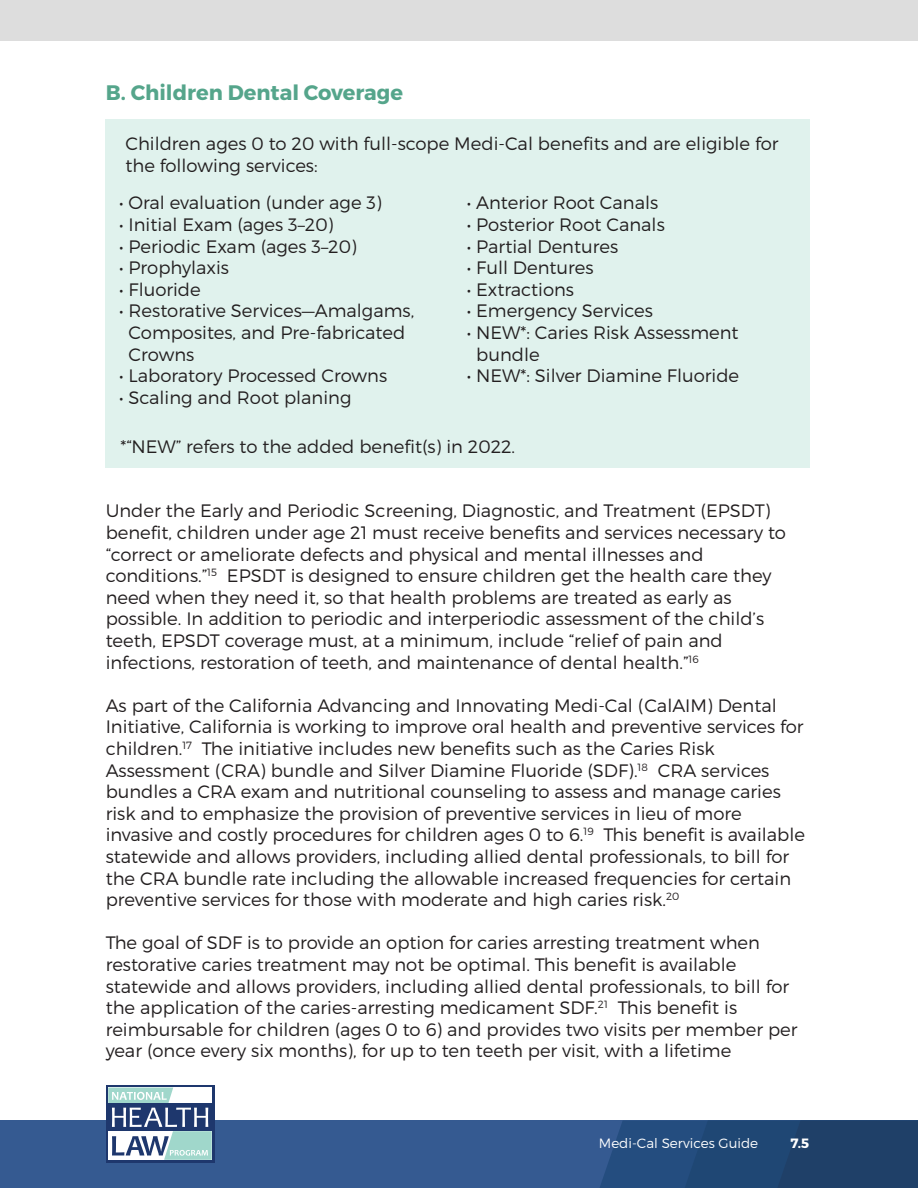
<style>
.page{position:relative;width:918px;height:1188px;background:#fff}
.page>*{position:absolute;margin:0;border:0;box-sizing:border-box;transform-origin:0 0}
.t1{font:700 21px "Montserrat";color:#55a58b}
.t2{font:300 18px/21.6px "Montserrat";color:#231f20}
.t3{font:300 13.5px "Montserrat";color:#fff}
.t4{font:700 13.5px "Montserrat";color:#fff}
</style>
<div class="page">
<div style="left:0;top:1120px;width:918px;height:68px;background:#355a91"></div>
<svg style="left:600px;top:1120px;width:318px;height:68px;background:#214673"></svg>
<svg style="left:106px;top:1085px;width:109px;height:78px"></svg>
<svg style="left:108px;top:1088px;width:104px;height:72px;background:#91a8ba"></svg>
<div style="left:0;top:0;width:918px;height:40px;background:#ddd"></div>
<div style="left:106px;top:120px;width:704px;height:72px;background:#e0f2ed"></div>
<div style="left:106px;top:395px;width:704px;height:73px;background:#e0f2ed"></div>
<div style="left:106px;top:178px;width:704px;height:240px;background:#e0f2ed"></div>
<p class="t1" style="left:106px;top:80px;width:299px">B. Children Dental Coverage</p>
<p class="t2" style="left:125px;top:133px;width:655px">Children ages 0 to 20 with full-scope Medi-Cal benefits and are eligible for the following services:</p>
<p class="t2" style="left:119px;top:192px;width:264px">• Oral evaluation (under age 3)</p>
<p class="t2" style="left:119px;top:213px;width:216px">• Initial Exam (ages 3–20)</p>
<p class="t2" style="left:119px;top:235px;width:239px">• Periodic Exam (ages 3–20)</p>
<p class="t2" style="left:119px;top:257px;width:111px">• Prophylaxis</p>
<p class="t2" style="left:119px;top:278px;width:83px">• Fluoride</p>
<p class="t2" style="left:129px;top:300px;width:287px;text-indent:-9px">• Restorative Services—Amalgams,<br>Composites, and Pre-fabricated<br>Crowns</p>
<p class="t2" style="left:119px;top:365px;width:270px">• Laboratory Processed Crowns</p>
<p class="t2" style="left:119px;top:386px;width:234px">• Scaling and Root planing</p>
<p class="t2" style="left:467px;top:192px;width:193px">• Anterior Root Canals</p>
<p class="t2" style="left:467px;top:213px;width:199px">• Posterior Root Canals</p>
<p class="t2" style="left:467px;top:235px;width:153px">• Partial Dentures</p>
<p class="t2" style="left:467px;top:257px;width:128px">• Full Dentures</p>
<p class="t2" style="left:467px;top:278px;width:109px">• Extractions</p>
<p class="t2" style="left:467px;top:300px;width:188px">• Emergency Services</p>
<p class="t2" style="left:476px;top:321px;width:264px;text-indent:-9px">• NEW*: Caries Risk Assessment bundle</p>
<p class="t2" style="left:467px;top:365px;width:274px">• NEW*: Silver Diamine Fluoride</p>
<p class="t2" style="left:120px;top:435px;width:396px">*“NEW” refers to the added benefit(s) in 2022.</p>
<p class="t2" style="left:106px;top:500px;width:682px">Under the Early and Periodic Screening, Diagnostic, and Treatment (EPSDT) benefit, children under age 21 must receive benefits and services necessary to “correct or ameliorate defects and physical and mental illnesses and conditions.”<sup>15</sup> EPSDT is designed to ensure children get the health care they need when they need it, so that health problems are treated as early as possible. In addition to periodic and interperiodic assessment of the child’s teeth, EPSDT coverage must, at a minimum, include “relief of pain and infections, restoration of teeth, and maintenance of dental health.”<sup>16</sup></p>
<p class="t2" style="left:106px;top:694px;width:701px">As part of the California Advancing and Innovating Medi-Cal (CalAIM) Dental Initiative, California is working to improve oral health and preventive services for children.<sup>17</sup> The initiative includes new benefits such as the Caries Risk Assessment (CRA) bundle and Silver Diamine Fluoride (SDF).<sup>18</sup> CRA services bundles a CRA exam and nutritional counseling to assess and manage caries risk and to emphasize the provision of preventive services in lieu of more invasive and costly procedures for children ages 0 to 6.<sup>19</sup> This benefit is available statewide and allows providers, including allied dental professionals, to bill for the CRA bundle rate including the allowable increased frequencies for certain preventive services for those with moderate and high caries risk.<sup>20</sup></p>
<p class="t2" style="left:106px;top:932px;width:693px">The goal of SDF is to provide an option for caries arresting treatment when restorative caries treatment may not be optimal. This benefit is available statewide and allows providers, including allied dental professionals, to bill for the application of the caries-arresting medicament SDF.<sup>21</sup> This benefit is reimbursable for children (ages 0 to 6) and provides two visits per member per year (once every six months), for up to ten teeth per visit, with a lifetime</p>
<p class="t3" style="left:599px;top:1135px;width:161px">Medi-Cal Services Guide</p>
<p class="t4" style="left:790px;top:1135px;width:20px">7.5</p>
</div>
